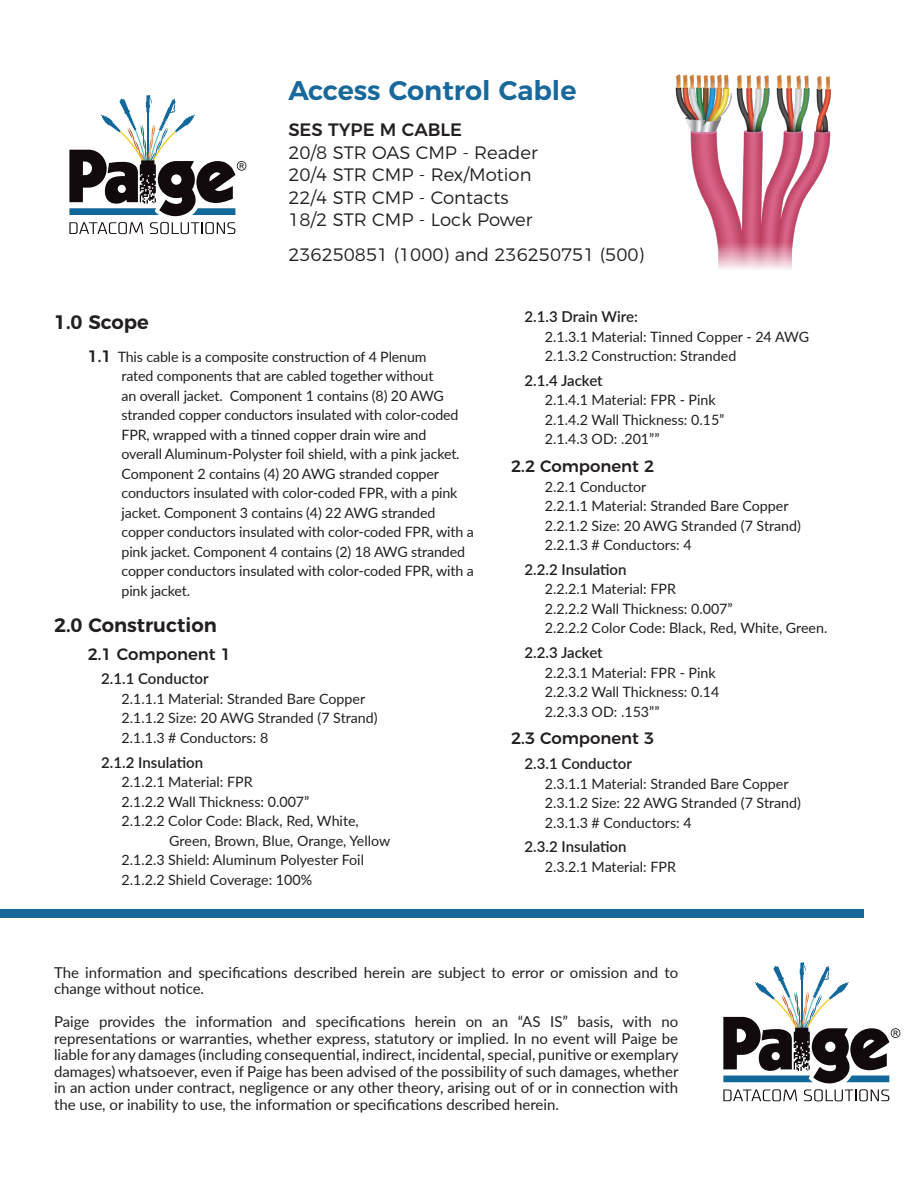
<style>
.page{position:relative;width:918px;height:1188px;background:#fff}
.page>*{position:absolute;margin:0;border:0;box-sizing:border-box;transform-origin:0 0}
.t1{font:600 27px "Montserrat";color:#18689c}
.R1{font:600 19.5px "Montserrat";color:#231f20}
.t2{font:300 18px "Montserrat";color:#231f20}
.t3{font:500 18px "Montserrat";color:#231f20}
.R2{font:500 16.5px "Montserrat";color:#231f20}
.t4{font:15px/16.5px "Lato";color:#231f20}
.R2-2-3{font:600 15px "Lato";color:#231f20}
.R3_text{font:14.25px/19.5px "Lato";letter-spacing:-.01em;color:#231f20}
.s1{font-family:"Montserrat";font-weight:500;font-size:16.5px}
</style>
<div class="page">
<svg style="left:69px;top:95px;width:177px;height:139px"></svg>
<svg style="left:723px;top:962px;width:177px;height:139px"></svg>
<div style="left:0;top:910px;width:864px;height:8px;background:#18689c"></div>
<img style="left:675px;top:74px;width:156px;height:195px">
<p class="t1" style="left:288px;top:68px;width:290px">Access Control Cable</p>
<p class="t3" style="left:288px;top:115px;width:175px">SES TYPE M CABLE</p>
<p class="t2" style="left:288px;top:138px;width:251px">20/8 STR OAS CMP - Reader</p>
<p class="t2" style="left:288px;top:161px;width:245px">20/4 STR CMP - Rex/Motion</p>
<p class="t2" style="left:288px;top:183px;width:222px">22/4 STR CMP - Contacts</p>
<p class="t2" style="left:288px;top:206px;width:246px">18/2 STR CMP - Lock Power</p>
<p class="t2" style="left:288px;top:240px;width:357px">236250851 (1000) and 236250751 (500)</p>
<p class="R1" style="left:54px;top:306px;width:96px">1.0 Scope</p>
<p class="R3_text" style="left:122px;top:346px;width:354px;text-indent:-34px"><span class="s1">1.1</span> This cable is a composite construction of 4 Plenum<br>rated components that are cabled together without<br>an overall jacket. Component 1 contains (8) 20 AWG stranded copper conductors insulated with color-coded FPR, wrapped with a tinned copper drain wire and<br>overall Aluminum-Polyster foil shield, with a pink jacket.<br>Component 2 contains (4) 20 AWG stranded copper conductors insulated with color-coded FPR, with a pink jacket. Component 3 contains (4) 22 AWG stranded copper conductors insulated with color-coded FPR, with a pink jacket. Component 4 contains (2) 18 AWG stranded copper conductors insulated with color-coded FPR, with a pink jacket.</p>
<p class="R1" style="left:54px;top:609px;width:164px">2.0 Construction</p>
<p class="R2" style="left:88px;top:640px;width:145px">2.1 Component 1</p>
<p class="R2-2-3" style="left:101px;top:668px;width:109px">2.1.1 Conductor</p>
<p class="R3_text" style="left:122px;top:688px;width:245px">2.1.1.1 Material: Stranded Bare Copper</p>
<p class="R3_text" style="left:122px;top:708px;width:258px">2.1.1.2 Size: 20 AWG Stranded (7 Strand)</p>
<p class="R3_text" style="left:122px;top:727px;width:148px">2.1.1.3 # Conductors: 8</p>
<p class="R2-2-3" style="left:101px;top:751px;width:104px">2.1.2 Insulation</p>
<p class="R3_text" style="left:122px;top:772px;width:133px">2.1.2.1 Material: FPR</p>
<p class="R3_text" style="left:122px;top:791px;width:189px">2.1.2.2 Wall Thickness: 0.007”</p>
<p class="R3_text" style="left:122px;top:811px;width:239px">2.1.2.2 Color Code: Black, Red, White,</p>
<p class="R3_text" style="left:169px;top:830px;width:223px">Green, Brown, Blue, Orange, Yellow</p>
<p class="R3_text" style="left:122px;top:850px;width:244px">2.1.2.3 Shield: Aluminum Polyester Foil</p>
<p class="R3_text" style="left:122px;top:869px;width:192px">2.1.2.2 Shield Coverage: 100%</p>
<p class="R2-2-3" style="left:525px;top:306px;width:115px">2.1.3 Drain Wire:</p>
<p class="R3_text" style="left:545px;top:326px;width:266px">2.1.3.1 Material: Tinned Copper - 24 AWG</p>
<p class="R3_text" style="left:545px;top:346px;width:193px">2.1.3.2 Construction: Stranded</p>
<p class="R2-2-3" style="left:525px;top:369px;width:80px">2.1.4 Jacket</p>
<p class="R3_text" style="left:545px;top:390px;width:172px">2.1.4.1 Material: FPR - Pink</p>
<p class="R3_text" style="left:545px;top:409px;width:181px">2.1.4.2 Wall Thickness: 0.15”</p>
<p class="R3_text" style="left:545px;top:429px;width:116px">2.1.4.3 OD: .201””</p>
<p class="R2" style="left:511px;top:453px;width:145px">2.2 Component 2</p>
<p class="R3_text" style="left:545px;top:476px;width:103px">2.2.1 Conductor</p>
<p class="R3_text" style="left:545px;top:496px;width:245px">2.2.1.1 Material: Stranded Bare Copper</p>
<p class="R3_text" style="left:545px;top:515px;width:258px">2.2.1.2 Size: 20 AWG Stranded (7 Strand)</p>
<p class="R3_text" style="left:545px;top:535px;width:148px">2.2.1.3 # Conductors: 4</p>
<p class="R2-2-3" style="left:525px;top:558px;width:104px">2.2.2 Insulation</p>
<p class="R3_text" style="left:545px;top:579px;width:133px">2.2.2.1 Material: FPR</p>
<p class="R3_text" style="left:545px;top:598px;width:189px">2.2.2.2 Wall Thickness: 0.007”</p>
<p class="R3_text" style="left:545px;top:618px;width:284px">2.2.2.2 Color Code: Black, Red, White, Green.</p>
<p class="R2-2-3" style="left:525px;top:642px;width:80px">2.2.3 Jacket</p>
<p class="R3_text" style="left:545px;top:662px;width:172px">2.2.3.1 Material: FPR - Pink</p>
<p class="R3_text" style="left:545px;top:682px;width:176px">2.2.3.2 Wall Thickness: 0.14</p>
<p class="R3_text" style="left:545px;top:701px;width:116px">2.2.3.3 OD: .153””</p>
<p class="R2" style="left:511px;top:725px;width:145px">2.3 Component 3</p>
<p class="R2-2-3" style="left:525px;top:753px;width:109px">2.3.1 Conductor</p>
<p class="R3_text" style="left:545px;top:773px;width:245px">2.3.1.1 Material: Stranded Bare Copper</p>
<p class="R3_text" style="left:545px;top:793px;width:258px">2.3.1.2 Size: 22 AWG Stranded (7 Strand)</p>
<p class="R3_text" style="left:545px;top:812px;width:148px">2.3.1.3 # Conductors: 4</p>
<p class="R2-2-3" style="left:525px;top:836px;width:104px">2.3.2 Insulation</p>
<p class="R3_text" style="left:545px;top:856px;width:133px">2.3.2.1 Material: FPR</p>
<p class="t4" style="left:54px;top:964px;width:626px">The information and specifications described herein are subject to error or omission and to change without notice.</p>
<p class="t4" style="left:54px;top:1013px;width:626px;text-align:justify">Paige provides the information and specifications herein on an “AS IS” basis, with no representations or warranties, whether express, statutory or implied. In no event will Paige be liable for any damages (including consequential, indirect, incidental, special, punitive or exemplary damages) whatsoever, even if Paige has been advised of the possibility of such damages, whether in an action under contract, negligence or any other theory, arising out of or in connection with the use, or inability to use, the information or specifications described herein.</p>
</div>
